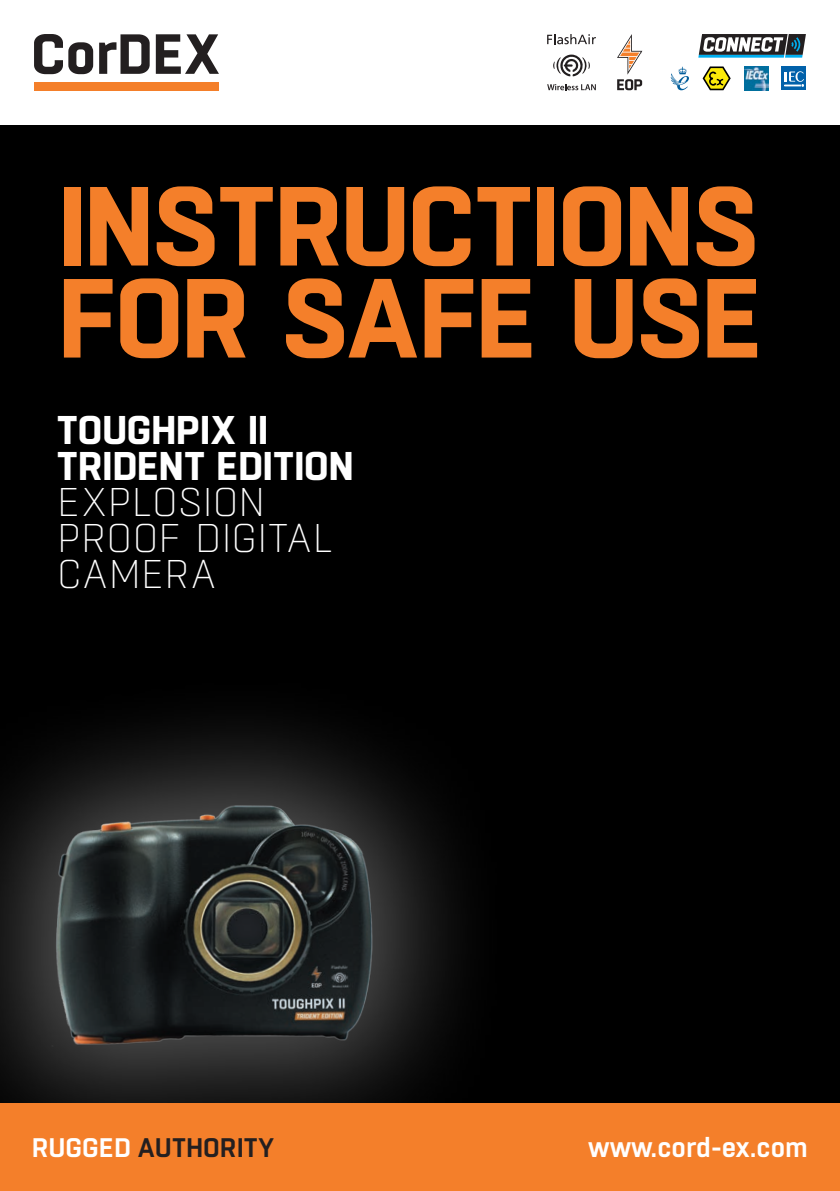
<style>
.page{position:relative;width:840px;height:1191px;background:#fff}
.page>*{position:absolute;margin:0;border:0;box-sizing:border-box;transform-origin:0 0}
.Product_Title{font:700 112px/92px "Boxed";letter-spacing:-.03em;color:#f47f2a}
.Sub-title{font:200 40px/36px "Boxed";letter-spacing:-.005em;color:#fff}
.t1{font:600 26.8px "Boxed";color:#231f20}
.t2{font:600 26.8px "Boxed";color:#fff}
.s1{font-weight:700}
.s2{color:#fff}
</style>
<div class="page">
<div style="left:0;top:125px;width:839px;height:977px;background:#000"></div>
<div style="left:0;top:670px;width:509px;height:512px;background:#fff;opacity:.35"></div>
<img style="left:0;top:759px;width:441px;height:326px">
<div style="left:0;top:1103px;width:839px;height:88px;background:#f47f2a"></div>
<svg style="left:34px;top:34px;width:59px;height:40px"></svg>
<svg style="left:99px;top:34px;width:51px;height:40px"></svg>
<svg style="left:156px;top:34px;width:63px;height:40px"></svg>
<div style="left:34px;top:82px;width:185px;height:8px;background:#f47f2a"></div>
<hr style="left:698px;top:55px;width:85px;height:3px;background:#00aeef">
<hr style="left:784px;top:55px;width:18px;height:3px;background:#00aeef">
<svg style="left:698px;top:34px;width:107px;height:21px"></svg>
<svg style="left:670px;top:66px;width:18px;height:24px"></svg>
<svg style="left:702px;top:66px;width:28px;height:24px"></svg>
<img style="left:744px;top:66px;width:23px;height:24px">
<div style="left:781px;top:66px;width:24px;height:24px;background:#0161aa"></div>
<svg style="left:784px;top:71px;width:20px;height:16px"></svg>
<svg style="left:617px;top:34px;width:25px;height:56px"></svg>
<svg style="left:547px;top:84px;width:48px;height:6px"></svg>
<svg style="left:547px;top:34px;width:48px;height:10px"></svg>
<svg style="left:553px;top:55px;width:36px;height:21px"></svg>
<p class="Product_Title" style="left:57px;top:184px;width:707px">INSTRUCTIONS<br>FOR SAFE USE</p>
<p class="Sub-title" style="left:57px;top:412px;width:298px"><span class="s1">TOUGHPIX II<br>TRIDENT EDITION<br></span>EXPLOSION<br>PROOF DIGITAL<br>CAMERA</p>
<p class="t1" style="left:32px;top:1130px;width:244px"><span class="s2">RUGGED</span> AUTHORITY</p>
<p class="t2" style="left:587px;top:1130px;width:221px">www.cord-ex.com</p>
</div>
